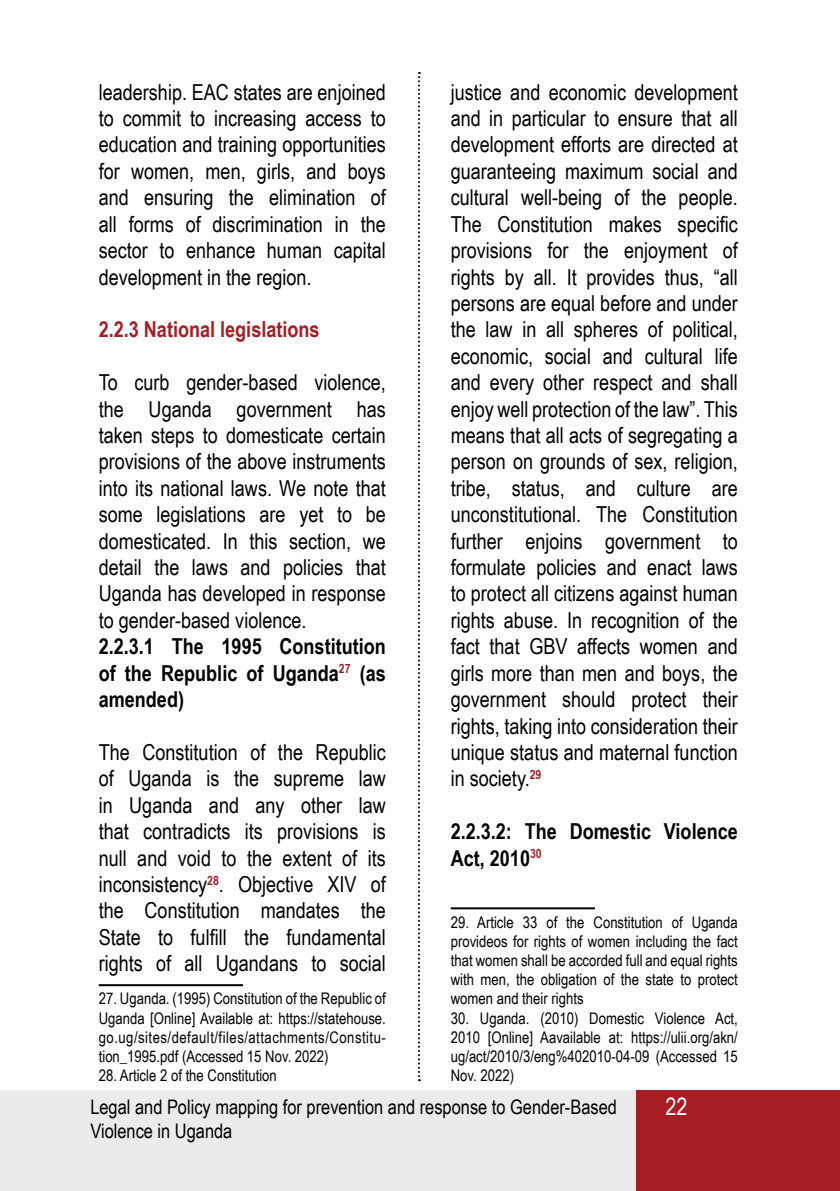
<style>
.page{position:relative;width:840px;height:1191px;background:#fff}
.page>*{position:absolute;margin:0;border:0;box-sizing:border-box;transform-origin:0 0}
.t1{font:24px "Arial Narrow";color:#fff}
.t2{font:22px/26.4px "Arial Narrow";color:#000;text-align:justify}
.t3{font:700 22px/26.4px "Arial Narrow";color:#000;text-align:justify}
.t4{font:700 22px "Arial Narrow";color:#a61e23}
.t5{font:20px/24px "Arial Narrow";color:#000}
.t6{font:16px/19.2px "Arial Narrow";color:#000;text-align:justify}
</style>
<div class="page">
<div style="left:0;top:1090px;width:839px;height:101px;background:#ebebec"></div>
<div style="left:636px;top:1090px;width:203px;height:101px;background:#a61e23"></div>
<hr style="left:99px;top:984px;width:144px;height:2px;background:#000">
<hr style="left:450px;top:907px;width:144px;height:2px;background:#000">
<svg style="left:418px;top:72px;width:2px;height:1009px"></svg>
<p class="t2" style="left:99px;top:78px;width:288px">leadership. EAC states are enjoined to commit to increasing access to education and training opportunities for women, men, girls, and boys and ensuring the elimination of all forms of discrimination in the sector to enhance human capital development in the region.</p>
<p class="t4" style="left:99px;top:313px;width:222px">2.2.3 National legislations</p>
<p class="t2" style="left:99px;top:368px;width:288px">To curb gender-based violence, the Uganda government has taken steps to domesticate certain provisions of the above instruments into its national laws. We note that some legislations are yet to be domesticated. In this section, we detail the laws and policies that Uganda has developed in response to gender-based violence.</p>
<p class="t3" style="left:99px;top:632px;width:288px">2.2.3.1 The 1995 Constitution of the Republic of Uganda<sup>27</sup> (as amended)</p>
<p class="t2" style="left:99px;top:738px;width:288px">The Constitution of the Republic of Uganda is the supreme law in Uganda and any other law that contradicts its provisions is null and void to the extent of its inconsistency<sup>28</sup>. Objective XIV of the Constitution mandates the State to fulfill the fundamental rights of all Ugandans to social</p>
<p class="t6" style="left:99px;top:988px;width:288px">27. Uganda. (1995) Constitution of the Republic of Uganda [Online] Available at: https://statehouse. go.ug/sites/default/files/attachments/Constitu&shy;tion_1995.pdf (Accessed 15 Nov. 2022)</p>
<p class="t6" style="left:99px;top:1065px;width:179px">28. Article 2 of the Constitution</p>
<p class="t2" style="left:450px;top:78px;width:288px">justice and economic development and in particular to ensure that all development efforts are directed at guaranteeing maximum social and cultural well-being of the people.<br>The Constitution makes specific provisions for the enjoyment of rights by all. It provides thus, “all persons are equal before and under the law in all spheres of political, economic, social and cultural life and every other respect and shall enjoy well protection of the law”. This means that all acts of segregating a person on grounds of sex, religion, tribe, status, and culture are unconstitutional. The Constitution further enjoins government to formulate policies and enact laws to protect all citizens against human rights abuse. In recognition of the fact that GBV affects women and girls more than men and boys, the government should protect their rights, taking into consideration their unique status and maternal function in society.<sup>29</sup></p>
<p class="t3" style="left:450px;top:817px;width:288px">2.2.3.2: The Domestic Violence<br>Act, 2010<sup>30</sup></p>
<p class="t6" style="left:450px;top:911px;width:288px">29. Article 33 of the Constitution of Uganda provideos for rights of women including the fact that women shall be accorded full and equal rights with men, the obligation of the state to protect women and their rights</p>
<p class="t6" style="left:450px;top:1007px;width:288px">30. Uganda. (2010) Domestic Violence Act, 2010 [Online] Aavailable at: https://ulii.org/akn/ ug/act/2010/3/eng%402010-04-09 (Accessed 15<br>Nov. 2022)</p>
<p class="t1" style="left:665px;top:1088px;width:23px">22</p>
<p class="t5" style="left:90px;top:1094px;width:528px">Legal and Policy mapping for prevention and response to Gender-Based<br>Violence in Uganda</p>
</div>
